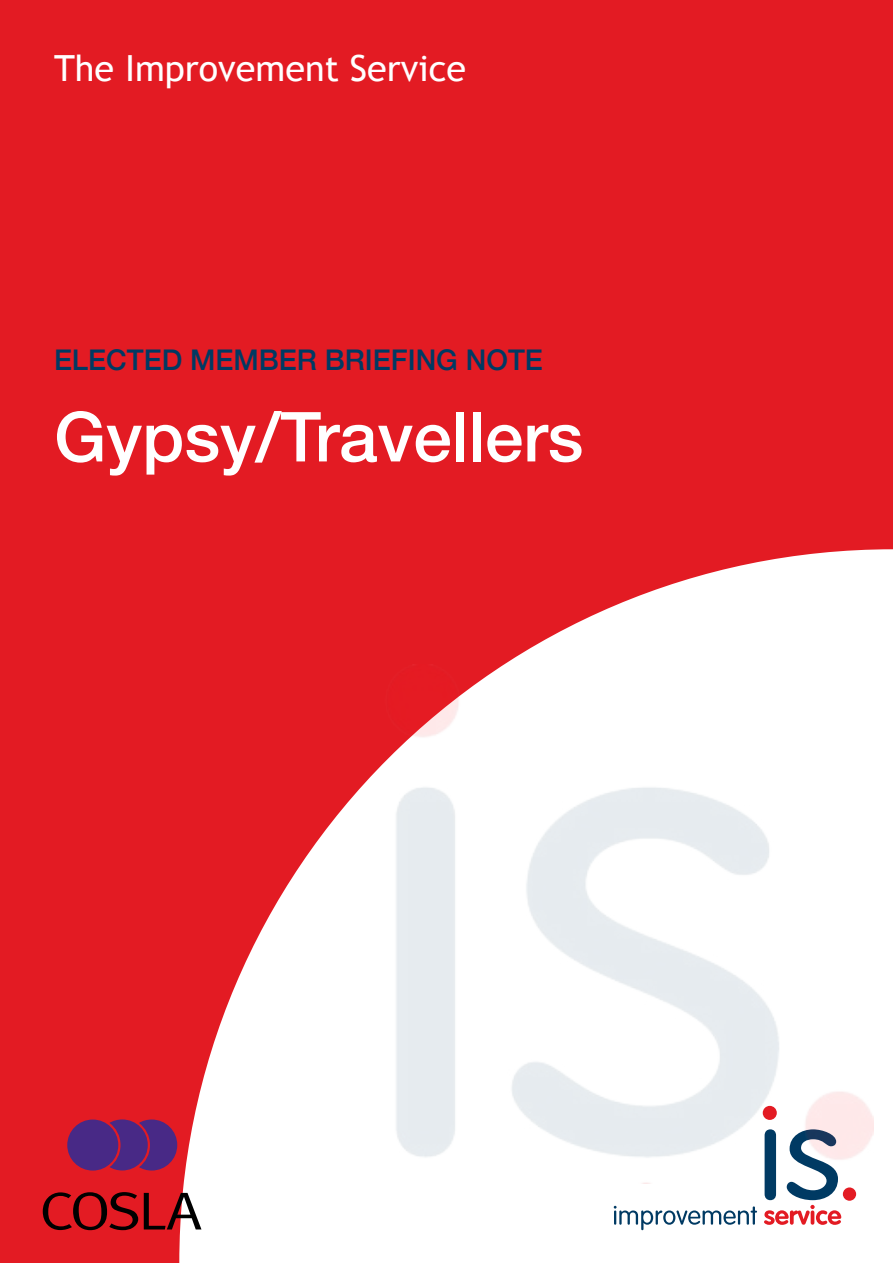
<style>
.page{position:relative;width:893px;height:1263px;background:#e31b23}
.page>*{position:absolute;margin:0;border:0;box-sizing:border-box;transform-origin:0 0}
.t1{font:500 69px "Helvetica Neue";color:#fff}
.t2{font:36px "Trebuchet MS";color:#fff}
.t3{font:500 28.5px "Helvetica Neue";color:#003a63}
</style>
<div class="page">
<svg style="left:179px;top:549px;width:714px;height:714px;fill:#fff"></svg>
<svg style="left:614px;top:1206px;width:143px;height:24px;background:#c1cfd9"></svg>
<svg style="left:764px;top:1183px;width:77px;height:42px;background:#c0a5af"></svg>
<div style="left:843px;top:1187px;width:13px;height:14px;background:#e31b23;border-radius:50%"></div>
<img style="left:354px;top:664px;width:519px;height:519px">
<div style="left:67px;top:1119px;width:51px;height:51px;background:#482986;border-radius:50%"></div>
<svg style="left:109px;top:1119px;width:68px;height:51px"></svg>
<svg style="left:43px;top:1192px;width:95px;height:38px"></svg>
<svg style="left:144px;top:1193px;width:57px;height:36px"></svg>
<p class="t2" style="left:54px;top:47px;width:414px">The Improvement Service</p>
<p class="t3" style="left:54px;top:337px;width:490px">ELECTED MEMBER BRIEFING NOTE</p>
<h1 class="t1" style="left:54px;top:381px;width:531px">Gypsy/Travellers</h1>
</div>
